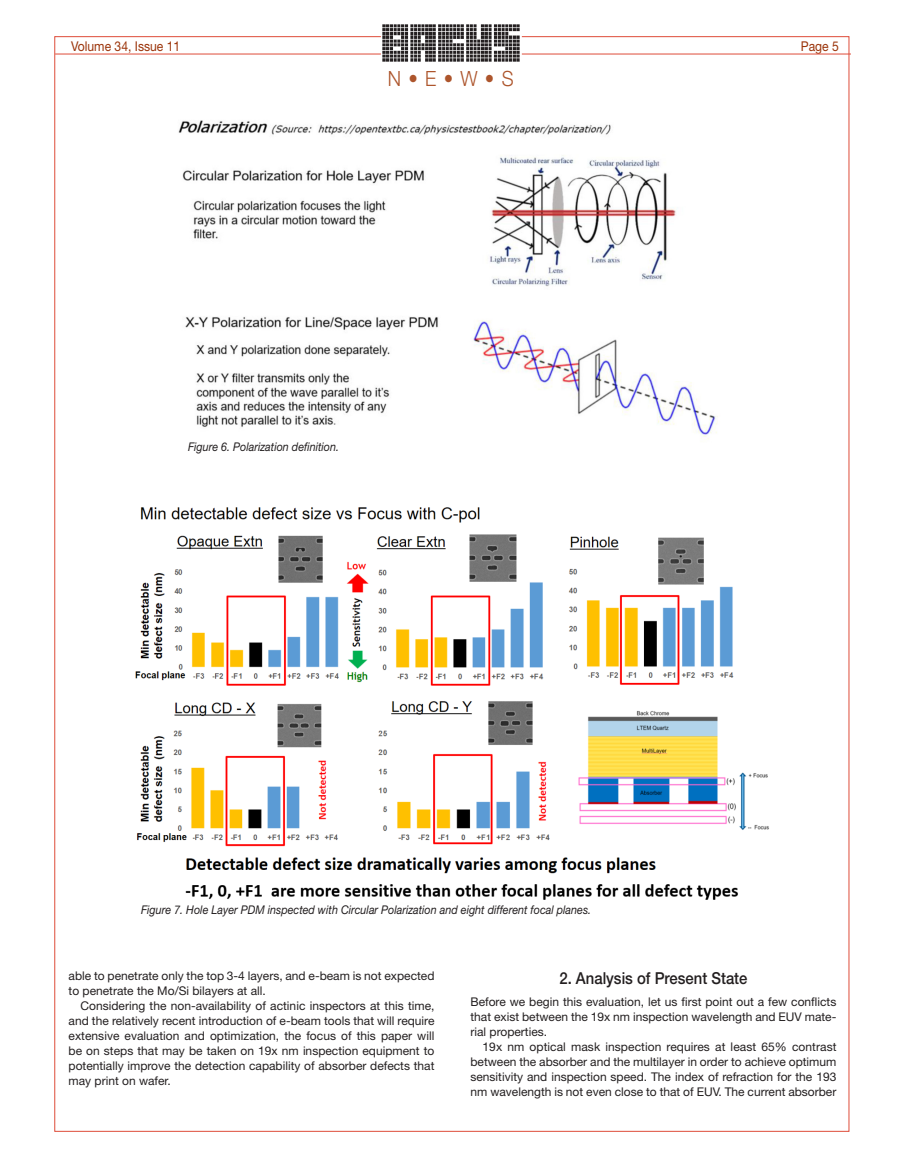
<style>
.page{position:relative;width:905px;height:1161px;background:#fff}
.page>*{position:absolute;margin:0;border:0;box-sizing:border-box;transform-origin:0 0}
.t1{font:300 21px "Helvetica Neue";color:#ad552c;scale:.9 1}
.Subhead__1{font:500 16.5px "Helvetica Neue";color:#231f20;scale:.9 1}
.t2{font:13.5px "Helvetica Neue";color:#9b340a;scale:.9 1}
.body{font:12px/15px "Helvetica Neue";color:#231f20;text-align:justify}
.body_no_indent{font:12px/15px "Helvetica Neue";color:#231f20;text-align:justify}
.Figs{font:italic 12px "Helvetica Neue";color:#231f20;scale:.9 1}
</style>
<div class="page">
<img style="left:178px;top:120px;width:540px;height:319px">
<img style="left:135px;top:507px;width:634px;height:393px">
<hr style="left:55px;top:54px;width:795px;height:1px;background:#de4c39">
<div style="left:381px;top:20px;width:141px;height:52px;background:#fff"></div>
<img style="left:383px;top:24px;width:137px;height:37px">
<p class="t2" style="left:71px;top:38px;width:123px">Volume 34, Issue 11</p>
<p class="t2" style="left:800px;top:38px;width:44px">Page 5</p>
<h1 class="t1" style="left:388px;top:66px;width:141px">N • E • W • S</h1>
<p class="Figs" style="left:188px;top:439px;width:169px">Figure 6. Polarization definition.</p>
<p class="Figs" style="left:141px;top:903px;width:501px">Figure 7. Hole Layer PDM inspected with Circular Polarization and eight different focal planes.</p>
<p class="body" style="left:69px;top:968px;width:367px">able to penetrate only the top 3-4 layers, and e-beam is not expected to penetrate the Mo/Si bilayers at all.</p>
<p class="body" style="left:69px;top:998px;width:367px;text-indent:12px">Considering the non-availability of actinic inspectors at this time, and the relatively recent introduction of e-beam tools that will require extensive evaluation and optimization, the focus of this paper will be on steps that may be taken on 19x nm inspection equipment to potentially improve the detection capability of absorber defects that may print on wafer.</p>
<p class="Subhead__1" style="left:559px;top:968px;width:210px">2. Analysis of Present State</p>
<p class="body_no_indent" style="left:470px;top:994px;width:367px">Before we begin this evaluation, let us first point out a few conflicts that exist between the 19x nm inspection wavelength and EUV mate&shy;rial properties.</p>
<p class="body" style="left:470px;top:1039px;width:367px;text-indent:12px">19x nm optical mask inspection requires at least 65% contrast between the absorber and the multilayer in order to achieve optimum sensitivity and inspection speed. The index of refraction for the 193 nm wavelength is not even close to that of EUV. The current absorber</p>
</div>
